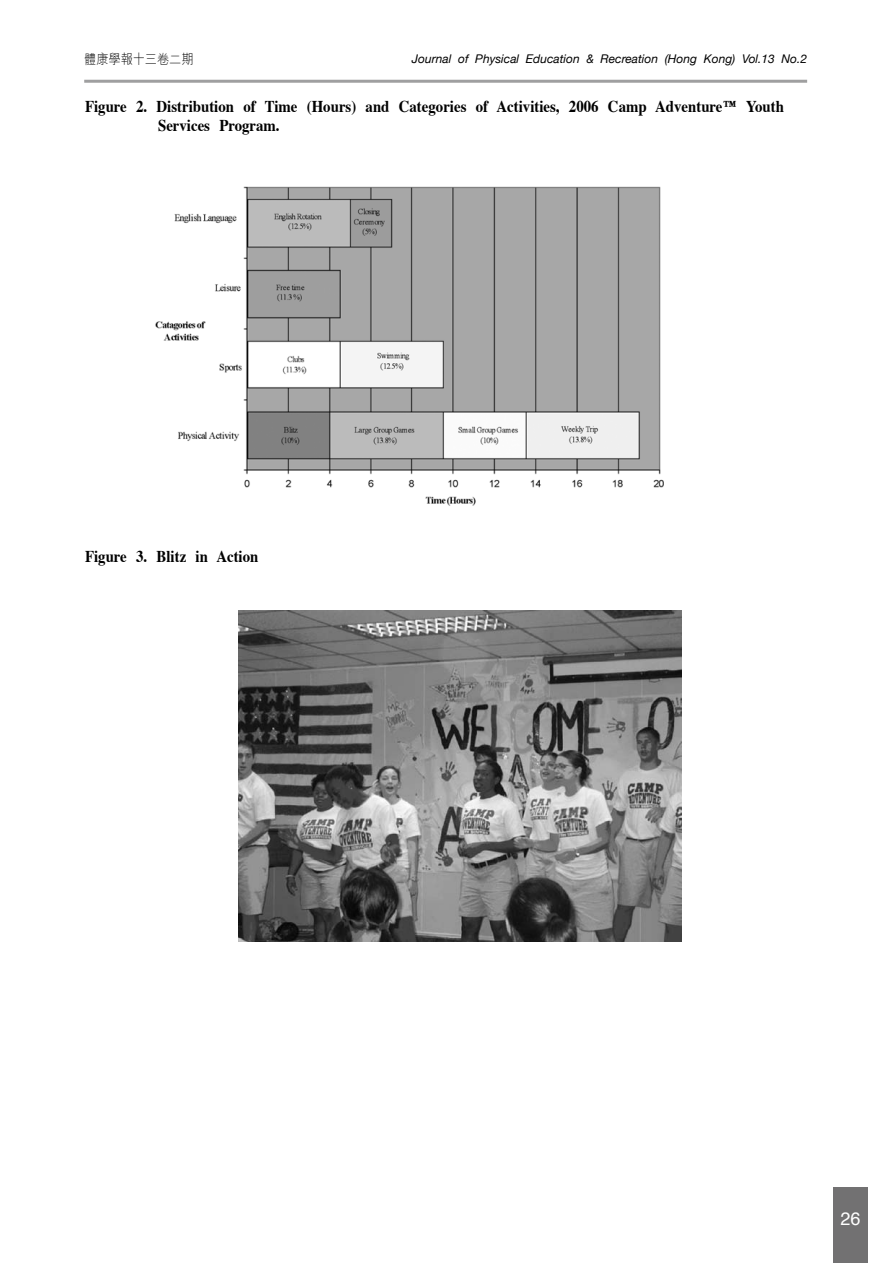
<style>
.page{position:relative;width:893px;height:1263px;background:#fff}
.page>*{position:absolute;margin:0;border:0;box-sizing:border-box;transform-origin:0 0}
.t1{font:18px "Helvetica";color:#fff}
.t2{font:700 16.5px/19.5px "Times";color:#000;scale:.9 1}
.t3{font:300 13.5px "M Hei";color:#000;scale:.9 1}
.t4{font:italic 12px "Helvetica Neue";color:#000}
</style>
<div class="page">
<hr style="left:84px;top:80px;width:723px;height:3px;background:#9f9fa0">
<div style="left:833px;top:1188px;width:34px;height:75px;background:#727172"></div>
<img style="left:155px;top:186px;width:509px;height:320px">
<img style="left:238px;top:611px;width:443px;height:330px">
<p class="t3" style="left:84px;top:52px;width:123px">體康學報十三卷二期</p>
<p class="t4" style="left:412px;top:52px;width:397px">Journal of Physical Education &amp; Recreation (Hong Kong) Vol.13 No.2</p>
<p class="t2" style="left:158px;top:95px;width:697px;text-indent:-73px">Figure 2. Distribution of Time (Hours) and Categories of Activities, 2006 Camp Adventure™ Youth<br>Services Program.</p>
<p class="t2" style="left:85px;top:545px;width:194px">Figure 3. Blitz in Action</p>
<p class="t1" style="left:840px;top:1203px;width:22px">26</p>
</div>
